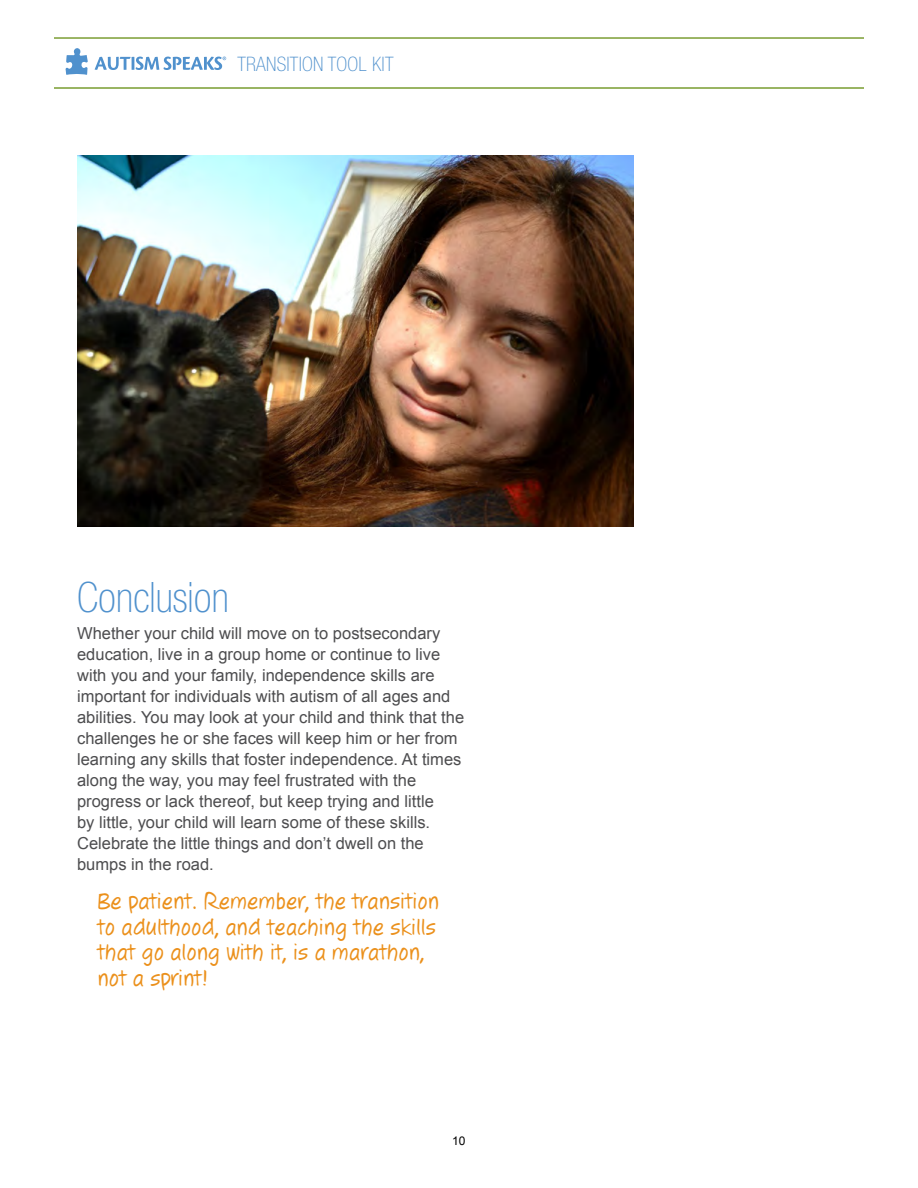
<style>
.page{position:relative;width:918px;height:1188px;background:#fff}
.page>*{position:absolute;margin:0;border:0;box-sizing:border-box;transform-origin:0 0}
.t1{font:100 condensed 42px "Helvetica Neue";color:#5091cd}
.t2{font:24px/25.5px "Jotting";color:#eb901b}
.t3{font:100 condensed 19.95px "Helvetica Neue";letter-spacing:.01em;color:#5091cd}
.t4{font:16.5px/21px "Arial";color:#4d4d4f}
.t5{font:12px "Arial";color:#000}
</style>
<div class="page">
<svg style="left:95px;top:57px;width:131px;height:13px"></svg>
<svg style="left:66px;top:48px;width:22px;height:27px"></svg>
<img style="left:77px;top:156px;width:556px;height:371px">
<hr style="left:54px;top:87px;width:810px;height:2px;background:#99b462">
<hr style="left:54px;top:38px;width:810px;height:1px;background:#99b462">
<p class="t3" style="left:237px;top:53px;width:158px">TRANSITION TOOL KIT</p>
<h1 class="t1" style="left:77px;top:573px;width:153px">Conclusion</h1>
<p class="t4" style="left:77px;top:623px;width:389px">Whether your child will move on to postsecondary education, live in a group home or continue to live with you and your family, independence skills are important for individuals with autism of all ages and abilities. You may look at your child and think that the challenges he or she faces will keep him or her from learning any skills that foster independence. At times along the way, you may feel frustrated with the progress or lack thereof, but keep trying and little<br>by little, your child will learn some of these skills.<br>Celebrate the little things and don’t dwell on the bumps in the road.</p>
<h2 class="t2" style="left:97px;top:890px;width:343px">Be patient. Remember, the transition to adulthood, and teaching the skills that go along with it, is a marathon, not a sprint!</h2>
<p class="t5" style="left:452px;top:1133px;width:15px">10</p>
</div>
